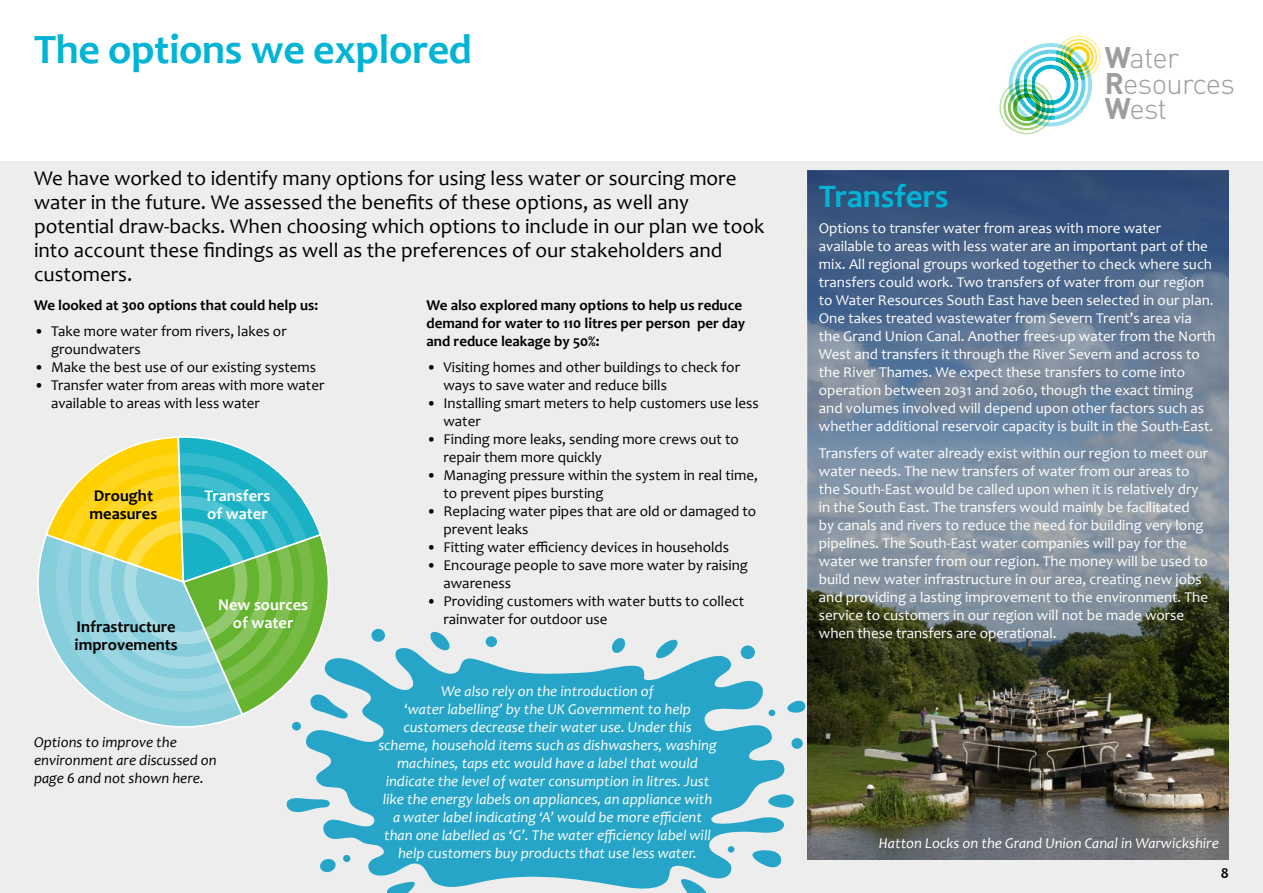
<style>
.page{position:relative;width:1263px;height:893px;background:#fff}
.page>*{position:absolute;margin:0;border:0;box-sizing:border-box;transform-origin:0 0}
.t1{font:700 42px "Candara";letter-spacing:-.01em;color:#00b4d5}
.t2{font:700 33px "Candara";letter-spacing:-.01em;color:#00b4d5}
.t3{font:300 29.4px/25.5px "DIN";letter-spacing:-.025em;color:#9d9d9c}
.t4{font:21px/24px "Candara";color:#000}
.t5{font:700 16.5px/18.1px "Candara";color:#000}
.t6{font:700 16.5px/18.1px "Candara";color:#fff}
.t7{font:15px/18px "Candara";color:#fff}
.t8{font:15px/18px "Candara";color:#000}
.t9{font:italic 15px/18px "Candara";color:#fff;text-align:center}
.t10{font:700 15px/18px "Candara";color:#000}
.t11{font:italic 15px/18px "Candara";color:#000}
.s1{font-weight:700}
</style>
<div class="page">
<div style="left:0;top:162px;width:1263px;height:731px;background:#ededed"></div>
<svg style="left:1009px;top:43px;width:83px;height:83px"></svg>
<div style="left:1064px;top:42px;width:30px;height:30px;border:2px solid #ffd000;border-radius:50%"></div>
<div style="left:1068px;top:46px;width:22px;height:22px;border:3px solid #ffd000;border-radius:50%"></div>
<div style="left:1060px;top:39px;width:37px;height:37px;border:2px solid #ffd000;border-radius:50%"></div>
<div style="left:1057px;top:36px;width:43px;height:43px;border:1px solid #ffd000;border-radius:50%"></div>
<div style="left:1008px;top:89px;width:37px;height:37px;border:3px solid #65b32e;border-radius:50%"></div>
<div style="left:1013px;top:93px;width:27px;height:28px;border:4px solid #65b32e;border-radius:50%"></div>
<div style="left:1003px;top:84px;width:47px;height:46px;border:2px solid #65b32e;border-radius:50%"></div>
<div style="left:999px;top:80px;width:55px;height:54px;border:2px solid #65b32e;border-radius:50%"></div>
<img style="left:807px;top:170px;width:422px;height:690px">
<svg style="left:37px;top:436px;width:292px;height:292px"></svg>
<svg style="left:56px;top:453px;width:258px;height:259px;background:#94cb98"></svg>
<svg style="left:285px;top:629px;width:521px;height:264px;fill:#26a5c8"></svg>
<svg style="left:808px;top:171px;width:420px;height:513px;background:#617385"></svg>
<h1 class="t1" style="left:34px;top:24px;width:439px">The options we explored</h1>
<p class="t4" style="left:34px;top:167px;width:732px">We have worked to identify many options for using less water or sourcing more water in the future. We assessed the benefits of these options, as well any potential draw-backs. When choosing which options to include in our plan we took into account these findings as well as the preferences of our stakeholders and customers.</p>
<p class="t10" style="left:34px;top:296px;width:286px">We looked at 300 options that could help us:</p>
<p class="t8" style="left:51px;top:322px;width:237px;text-indent:-17px">• Take more water from rivers, lakes or groundwaters</p>
<p class="t8" style="left:34px;top:358px;width:283px">• Make the best use of our existing systems</p>
<p class="t8" style="left:51px;top:376px;width:275px;text-indent:-17px">• Transfer water from areas with more water available to areas with less water</p>
<p class="t10" style="left:426px;top:296px;width:320px">We also explored many options to help us reduce demand for water to 110 litres per person per day and reduce leakage by 50%:</p>
<p class="t8" style="left:443px;top:358px;width:298px;text-indent:-17px">• Visiting homes and other buildings to check for ways to save water and reduce bills</p>
<p class="t8" style="left:443px;top:394px;width:317px;text-indent:-17px">• Installing smart meters to help customers use less water</p>
<p class="t8" style="left:443px;top:430px;width:297px;text-indent:-17px">• Finding more leaks, sending more crews out to repair them more quickly</p>
<p class="t8" style="left:443px;top:466px;width:316px;text-indent:-17px">• Managing pressure within the system in real time, to prevent pipes bursting</p>
<p class="t8" style="left:443px;top:502px;width:314px;text-indent:-17px">• Replacing water pipes that are old or damaged to prevent leaks</p>
<p class="t8" style="left:426px;top:538px;width:304px">• Fitting water efficiency devices in households</p>
<p class="t8" style="left:443px;top:556px;width:306px;text-indent:-17px">• Encourage people to save more water by raising awareness</p>
<p class="t8" style="left:443px;top:592px;width:302px;text-indent:-17px">• Providing customers with water butts to collect rainwater for outdoor use</p>
<p class="t6" style="left:204px;top:486px;width:68px">Transfers of water</p>
<p class="t5" style="left:90px;top:486px;width:69px">Drought measures</p>
<p class="t6" style="left:218px;top:595px;width:91px;text-align:center">New sources of water</p>
<p class="t5" style="left:75px;top:617px;width:105px">Infrastructure improvements</p>
<p class="t11" style="left:34px;top:733px;width:184px">Options to improve the environment are discussed on page 6 and not shown here.</p>
<p class="t9" style="left:378px;top:682px;width:340px">We also rely on the introduction of<br>‘water labelling’ by the UK Government to help customers decrease their water use. Under this scheme, household items such as dishwashers, washing machines, taps etc would have a label that would indicate the level of water consumption in litres. Just like the energy labels on appliances, an appliance with a water label indicating ‘A’ would be more efficient than one labelled as ‘G’. The water efficiency label will help customers buy products that use less water.</p>
<h3 class="t3" style="left:1105px;top:45px;width:131px"><span class="s1">W</span>ater<br><span class="s1">R</span>esources<br><span class="s1">W</span>est</h3>
<h2 class="t2" style="left:819px;top:176px;width:131px">Transfers</h2>
<p class="t7" style="left:819px;top:220px;width:398px">Options to transfer water from areas with more water available to areas with less water are an important part of the mix. All regional groups worked together to check where such transfers could work. Two transfers of water from our region to Water Resources South East have been selected in our plan.<br>One takes treated wastewater from Severn Trent’s area via the Grand Union Canal. Another frees-up water from the North West and transfers it through the River Severn and across to the River Thames. We expect these transfers to come into operation between 2031 and 2060, though the exact timing and volumes involved will depend upon other factors such as whether additional reservoir capacity is built in the South-East.</p>
<p class="t7" style="left:819px;top:444px;width:391px">Transfers of water already exist within our region to meet our water needs. The new transfers of water from our areas to the South-East would be called upon when it is relatively dry in the South East. The transfers would mainly be facilitated by canals and rivers to reduce the need for building very long pipelines. The South-East water companies will pay for the water we transfer from our region. The money will be used to build new water infrastructure in our area, creating new jobs and providing a lasting improvement to the environment. The service to customers in our region will not be made worse when these transfers are operational.</p>
<p class="t9" style="left:879px;top:835px;width:341px">Hatton Locks on the Grand Union Canal in Warwickshire</p>
<p class="t10" style="left:1221px;top:864px;width:10px">8</p>
</div>
